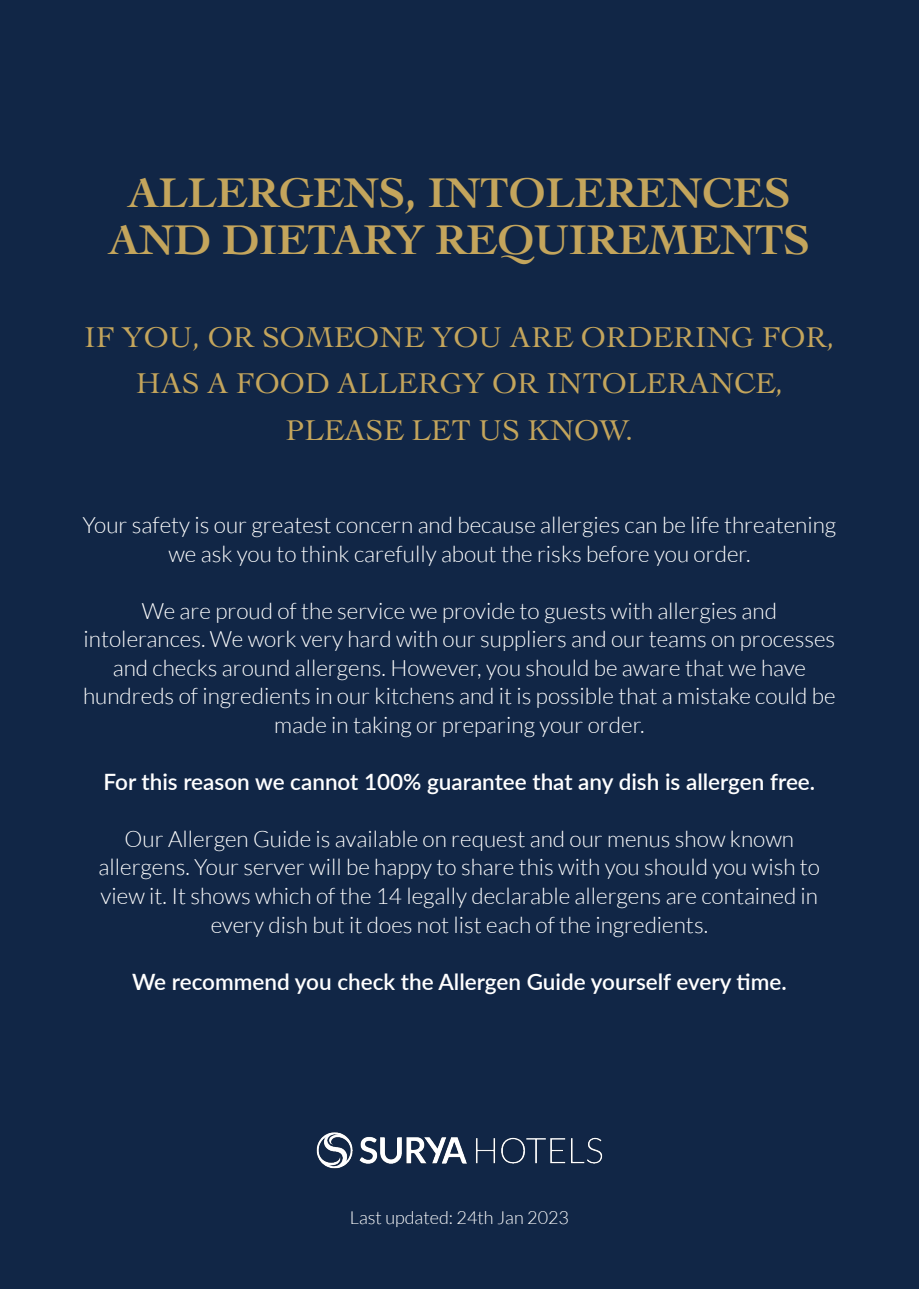
<style>
.page{position:relative;width:919px;height:1289px;background:#fff}
.page>*{position:absolute;margin:0;border:0;box-sizing:border-box;transform-origin:0 0}
.t1{font:700 43.5px/46.5px "Cochin";color:#c4a55c;text-align:center}
.t2{font:30px/46.5px "Cochin";color:#c4a55c;text-align:center}
.t3{font:300 22.5px/28.5px "Lato";color:#fff;text-align:center}
.t4{font:600 22.5px "Lato";color:#fff}
.t5{font:300 18px "Lato";color:#fff}
</style>
<div class="page">
<div style="left:0;top:0;width:918px;height:1288px;background:#112646"></div>
<img style="left:316px;top:1132px;width:287px;height:37px">
<h1 class="t1" style="left:109px;top:168px;width:702px">ALLERGENS, INTOLERENCES<br>AND DIETARY REQUIREMENTS</h1>
<h2 class="t2" style="left:84px;top:312px;width:752px">IF YOU, OR SOMEONE YOU ARE ORDERING FOR,<br>HAS A FOOD ALLERGY OR INTOLERANCE,<br>PLEASE LET US KNOW.</h2>
<p class="t3" style="left:83px;top:511px;width:755px">Your safety is our greatest concern and because allergies can be life threatening we ask you to think carefully about the risks before you order.</p>
<p class="t3" style="left:83px;top:596px;width:754px">We are proud of the service we provide to guests with allergies and intolerances. We work very hard with our suppliers and our teams on processes and checks around allergens. However, you should be aware that we have hundreds of ingredients in our kitchens and it is possible that a mistake could be made in taking or preparing your order.</p>
<p class="t4" style="left:103px;top:765px;width:713px">For this reason we cannot 100% guarantee that any dish is allergen free.</p>
<p class="t3" style="left:99px;top:824px;width:723px">Our Allergen Guide is available on request and our menus show known allergens. Your server will be happy to share this with you should you wish to view it. It shows which of the 14 legally declarable allergens are contained in every dish but it does not list each of the ingredients.</p>
<p class="t4" style="left:132px;top:965px;width:656px">We recommend you check the Allergen Guide yourself every time.</p>
<p class="t5" style="left:350px;top:1207px;width:221px">Last updated: 24th Jan 2023</p>
</div>
